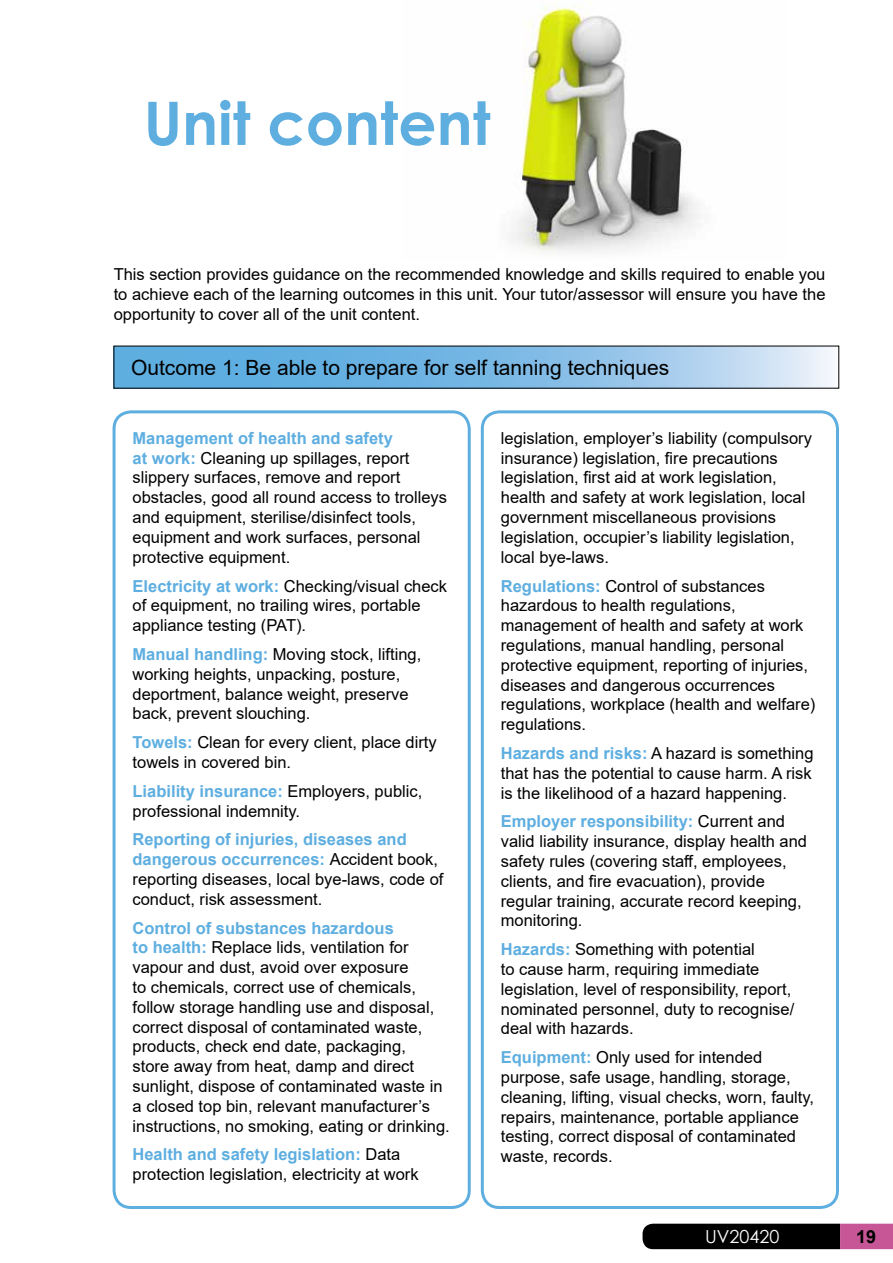
<style>
.page{position:relative;width:893px;height:1263px;background:#fff}
.page>*{position:absolute;margin:0;border:0;box-sizing:border-box;transform-origin:0 0}
.t1{font:700 60px "Century Gothic";color:#5eaee0}
.t2{font:21px "Arial";color:#000}
.t3{font:18px "Century Gothic";color:#fff}
.t4{font:700 18px "Arial";color:#000}
.t5{font:16.5px/19.8px "Arial";color:#000}
.s1{font-weight:700;color:#5eaee0}
</style>
<div class="page">
<img style="left:511px;top:2px;width:190px;height:251px">
<svg style="left:116px;top:348px;width:715px;height:38px"></svg>
<svg style="left:642px;top:1224px;width:251px;height:25px"></svg>
<div style="left:113px;top:410px;width:358px;height:799px;border:3px solid #5eaee0;border-radius:17px"></div>
<div style="left:481px;top:410px;width:358px;height:799px;border:3px solid #5eaee0;border-radius:17px"></div>
<h1 class="t1" style="left:144px;top:78px;width:348px">Unit content</h1>
<p class="t5" style="left:114px;top:264px;width:713px;text-align:justify">This section provides guidance on the recommended knowledge and skills required to enable you to achieve each of the learning outcomes in this unit. Your tutor/assessor will ensure you have the opportunity to cover all of the unit content.</p>
<p class="t2" style="left:131px;top:353px;width:540px">Outcome 1: Be able to prepare for self tanning techniques</p>
<p class="t5" style="left:133px;top:428px;width:316px"><span class="s1">Management of health and safety<br>at work:</span> Cleaning up spillages, report slippery surfaces, remove and report obstacles, good all round access to trolleys and equipment, sterilise/disinfect tools, equipment and work surfaces, personal protective equipment.</p>
<p class="t5" style="left:133px;top:576px;width:316px"><span class="s1">Electricity at work:</span> Checking/visual check of equipment, no trailing wires, portable appliance testing (PAT).</p>
<p class="t5" style="left:133px;top:644px;width:290px"><span class="s1">Manual handling:</span> Moving stock, lifting, working heights, unpacking, posture, deportment, balance weight, preserve back, prevent slouching.</p>
<p class="t5" style="left:133px;top:732px;width:306px"><span class="s1">Towels:</span> Clean for every client, place dirty towels in covered bin.</p>
<p class="t5" style="left:133px;top:781px;width:291px"><span class="s1">Liability insurance:</span> Employers, public, professional indemnity.</p>
<p class="t5" style="left:133px;top:829px;width:312px"><span class="s1">Reporting of injuries, diseases and dangerous occurrences:</span> Accident book, reporting diseases, local bye-laws, code of conduct, risk assessment.</p>
<p class="t5" style="left:133px;top:918px;width:319px"><span class="s1">Control of substances hazardous<br>to health:</span> Replace lids, ventilation for vapour and dust, avoid over exposure<br>to chemicals, correct use of chemicals, follow storage handling use and disposal, correct disposal of contaminated waste, products, check end date, packaging,<br>store away from heat, damp and direct sunlight, dispose of contaminated waste in a closed top bin, relevant manufacturer’s instructions, no smoking, eating or drinking.</p>
<p class="t5" style="left:133px;top:1145px;width:288px"><span class="s1">Health and safety legislation:</span> Data protection legislation, electricity at work</p>
<p class="t5" style="left:501px;top:428px;width:313px">legislation, employer’s liability (compulsory insurance) legislation, fire precautions legislation, first aid at work legislation, health and safety at work legislation, local government miscellaneous provisions legislation, occupier’s liability legislation, local bye-laws.</p>
<p class="t5" style="left:501px;top:576px;width:316px"><span class="s1">Regulations:</span> Control of substances hazardous to health regulations, management of health and safety at work regulations, manual handling, personal protective equipment, reporting of injuries, diseases and dangerous occurrences regulations, workplace (health and welfare) regulations.</p>
<p class="t5" style="left:501px;top:743px;width:314px;text-align:justify"><span class="s1">Hazards and risks:</span> A hazard is something that has the potential to cause harm. A risk is the likelihood of a hazard happening.</p>
<p class="t5" style="left:501px;top:811px;width:308px"><span class="s1">Employer responsibility:</span> Current and valid liability insurance, display health and safety rules (covering staff, employees, clients, and fire evacuation), provide regular training, accurate record keeping, monitoring.</p>
<p class="t5" style="left:501px;top:939px;width:295px"><span class="s1">Hazards:</span> Something with potential<br>to cause harm, requiring immediate legislation, level of responsibility, report, nominated personnel, duty to recognise/ deal with hazards.</p>
<p class="t5" style="left:501px;top:1047px;width:315px"><span class="s1">Equipment:</span> Only used for intended purpose, safe usage, handling, storage, cleaning, lifting, visual checks, worn, faulty, repairs, maintenance, portable appliance testing, correct disposal of contaminated waste, records.</p>
<p class="t3" style="left:705px;top:1223px;width:76px">UV20420</p>
<p class="t4" style="left:856px;top:1224px;width:22px">19</p>
</div>
